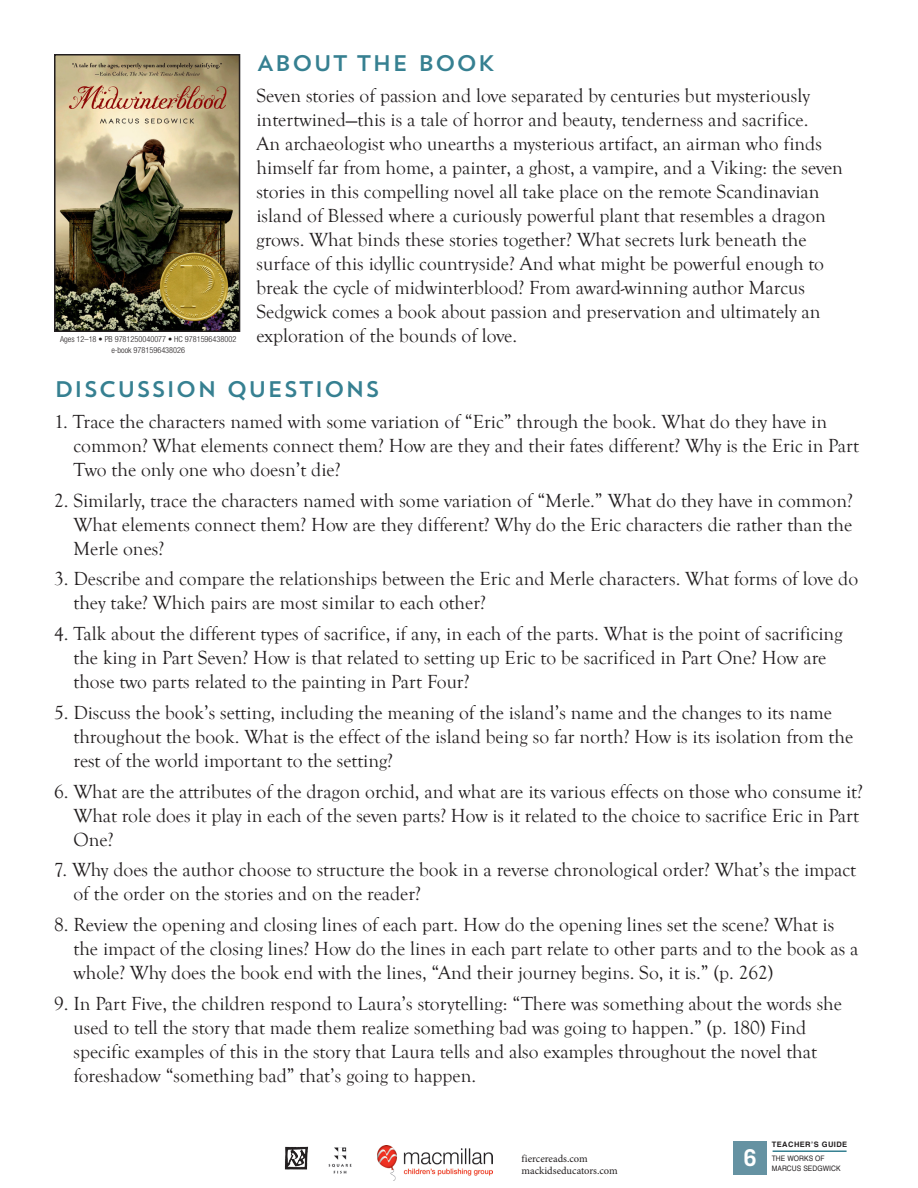
<style>
.page{position:relative;width:918px;height:1188px;background:#fff}
.page>*{position:absolute;margin:0;border:0;box-sizing:border-box;transform-origin:0 0}
.t1{font:700 23.25px "Trade Gothic";color:#fff}
.head{font:22.5px "Trend Sans One";color:#368091}
.text_2{font:19.5px/24px "Goudy Old Style T";color:#231f20}
.text_1{font:19.5px/24px "Goudy Old Style T";color:#231f20}
.t2{font:10.5px/12px "Minion Pro";color:#231f20}
.text_1-2{font:300 condensed 8.25px "Helvetica Neue";color:#231f20}
.t3{font:7.5px "Helvetica";letter-spacing:.01em;color:#231f20;scale:.9 1}
.t4{font:700 7.5px "Helvetica";letter-spacing:.06em;color:#231f20}
</style>
<div class="page">
<img style="left:284px;top:1146px;width:24px;height:24px">
<img style="left:328px;top:1147px;width:24px;height:27px">
<img style="left:57px;top:57px;width:180px;height:272px">
<div style="left:54px;top:54px;width:186px;height:278px;border:2px solid #231f20"></div>
<div style="left:733px;top:1141px;width:34px;height:34px;background:#6592a2"></div>
<hr style="left:773px;top:1150px;width:74px;height:2px;background:#368091">
<img style="left:377px;top:1146px;width:115px;height:34px">
<p class="head" style="left:256px;top:49px;width:240px">ABOUT THE BOOK</p>
<p class="text_1" style="left:256px;top:84px;width:555px">Seven stories of passion and love separated by centuries but mysteriously intertwined—this is a tale of horror and beauty, tenderness and sacrifice.</p>
<p class="text_1" style="left:256px;top:132px;width:588px">An archaeologist who unearths a mysterious artifact, an airman who finds himself far from home, a painter, a ghost, a vampire, and a Viking: the seven stories in this compelling novel all take place on the remote Scandinavian island of Blessed where a curiously powerful plant that resembles a dragon grows. What binds these stories together? What secrets lurk beneath the surface of this idyllic countryside? And what might be powerful enough to break the cycle of midwinterblood? From award-winning author Marcus Sedgwick comes a book about passion and preservation and ultimately an</p>
<p class="text_1-2" style="left:60px;top:335px;width:178px">Ages 12–18 • PB 9781250040077 • HC 9781596438002</p>
<p class="text_1" style="left:256px;top:324px;width:262px">exploration of the bounds of love.</p>
<p class="text_1-2" style="left:111px;top:345px;width:75px">e-book 9781596438026</p>
<p class="head" style="left:54px;top:375px;width:328px">DISCUSSION QUESTIONS</p>
<p class="text_2" style="left:74px;top:410px;width:787px;text-indent:-20px">1. Trace the characters named with some variation of “Eric” through the book. What do they have in common? What elements connect them? How are they and their fates different? Why is the Eric in Part<br>Two the only one who doesn’t die?</p>
<p class="text_2" style="left:74px;top:489px;width:781px;text-align:justify;text-indent:-20px">2. Similarly, trace the characters named with some variation of “Merle.” What do they have in common?<br>What elements connect them? How are they different? Why do the Eric characters die rather than the Merle ones?</p>
<p class="text_2" style="left:74px;top:567px;width:786px;text-indent:-20px">3. Describe and compare the relationships between the Eric and Merle characters. What forms of love do they take? Which pairs are most similar to each other?</p>
<p class="text_2" style="left:74px;top:622px;width:771px;text-indent:-20px">4. Talk about the different types of sacrifice, if any, in each of the parts. What is the point of sacrificing the king in Part Seven? How is that related to setting up Eric to be sacrificed in Part One? How are those two parts related to the painting in Part Four?</p>
<p class="text_2" style="left:74px;top:701px;width:781px;text-indent:-20px">5. Discuss the book’s setting, including the meaning of the island’s name and the changes to its name throughout the book. What is the effect of the island being so far north? How is its isolation from the rest of the world important to the setting?</p>
<p class="text_2" style="left:74px;top:780px;width:791px;text-indent:-20px">6. What are the attributes of the dragon orchid, and what are its various effects on those who consume it?<br>What role does it play in each of the seven parts? How is it related to the choice to sacrifice Eric in Part<br>One?</p>
<p class="text_2" style="left:74px;top:858px;width:784px;text-indent:-20px">7. Why does the author choose to structure the book in a reverse chronological order? What’s the impact of the order on the stories and on the reader?</p>
<p class="text_2" style="left:74px;top:913px;width:786px;text-indent:-20px">8. Review the opening and closing lines of each part. How do the opening lines set the scene? What is the impact of the closing lines? How do the lines in each part relate to other parts and to the book as a whole? Why does the book end with the lines, “And their journey begins. So, it is.” (p. 262)</p>
<p class="text_2" style="left:74px;top:992px;width:770px;text-indent:-20px">9. In Part Five, the children respond to Laura’s storytelling: “There was something about the words she used to tell the story that made them realize something bad was going to happen.” (p. 180) Find specific examples of this in the story that Laura tells and also examples throughout the novel that foreshadow “something bad” that’s going to happen.</p>
<p class="t2" style="left:522px;top:1153px;width:98px">fiercereads.com mackidseducators.com</p>
<p class="t1" style="left:744px;top:1143px;width:14px">6</p>
<p class="t4" style="left:772px;top:1138px;width:77px">TEACHER’S GUIDE</p>
<p class="t3" style="left:772px;top:1152px;width:60px">THE WORKS OF</p>
<p class="t3" style="left:772px;top:1163px;width:78px">MARCUS SEDGWICK</p>
</div>
